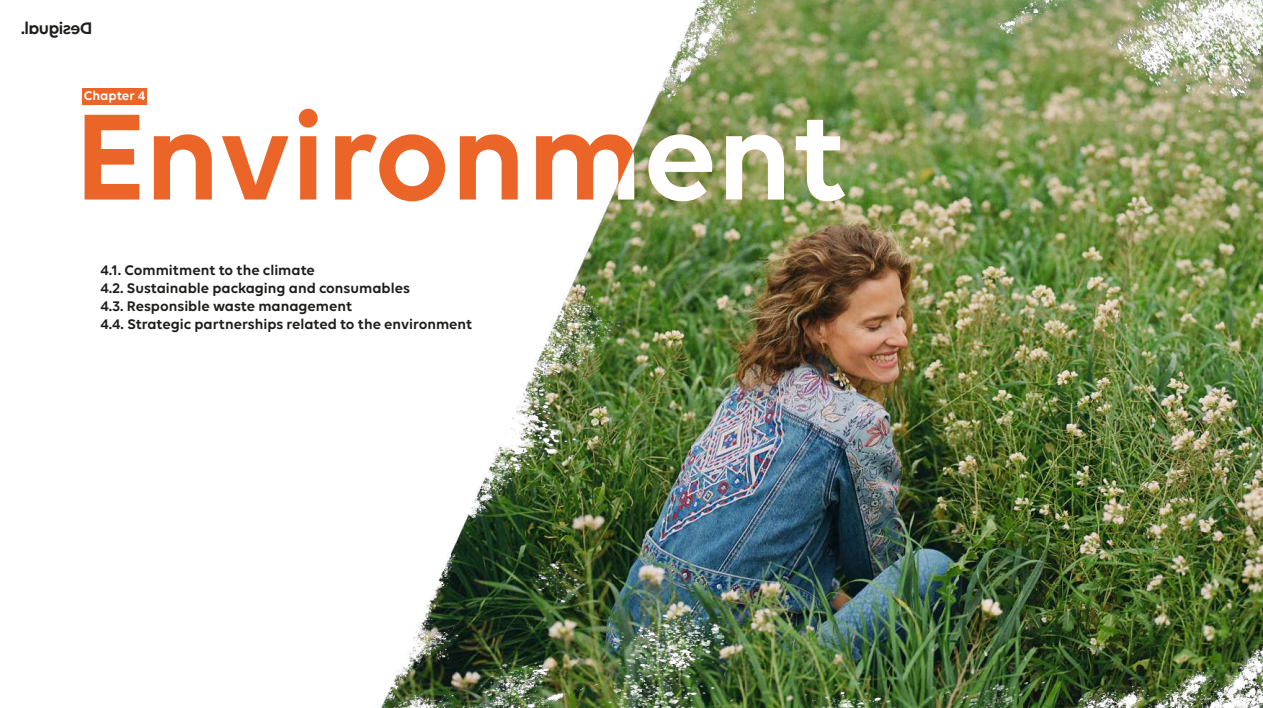
<style>
.page{position:relative;width:1263px;height:708px;background:#fff}
.page>*{position:absolute;margin:0;border:0;box-sizing:border-box;transform-origin:0 0}
.t1{font:600 132px "Volte";color:#eb6428}
.t2{font:600 15px/18px "Volte";color:#1d1d1b}
.t3{font:600 13.5px "Volte";color:#fff}
</style>
<div class="page">
<img style="left:381px;top:0;width:882px;height:707px">
<div style="left:83px;top:88px;width:64px;height:16px;background:#eb6428"></div>
<p class="t3" style="left:84px;top:87px;width:63px">Chapter 4</p>
<h1 class="t1" style="left:74px;top:78px;width:774px">Environment</h1>
<p class="t2" style="left:101px;top:261px;width:373px">4.1. Commitment to the climate<br>4.2. Sustainable packaging and consumables<br>4.3. Responsible waste management<br>4.4. Strategic partnerships related to the environment</p>
</div>
